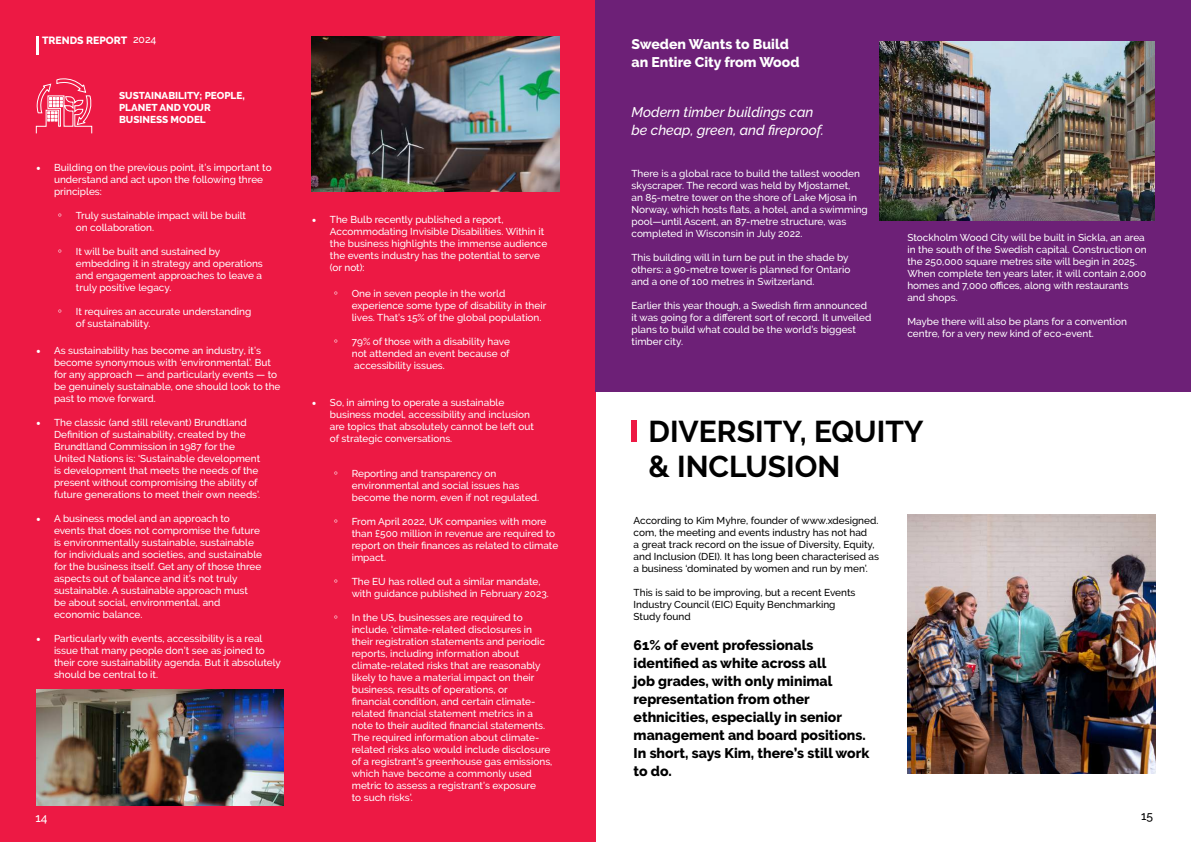
<style>
.page{position:relative;width:1191px;height:842px;background:#fff}
.page>*{position:absolute;margin:0;border:0;box-sizing:border-box;transform-origin:0 0}
.t1{font:700 30px/35px "Raleway";color:#000}
.t2{font:800 14px/18px "Raleway";color:#000}
.t3{font:italic 500 14px/18px "Raleway";color:#fff}
.t4{font:800 14px/18px "Raleway";color:#fff}
.t5{font:500 12px "Raleway";color:#fff}
.t6{font:500 12px "Raleway";color:#000}
.t7{font:800 10.5px "Raleway";color:#fff}
.t8{font:500 10px/12px "Raleway";color:#fff}
.t9{font:500 10px/12px "Raleway";color:#000}
.t10{font:800 10px/12px "Raleway";color:#fff}
.s1{font-weight:500}
.s2{font-family:"Minion Pro";font-weight:400;font-size:12px}
.s3{font-family:"Arial";font-weight:900;font-size:12px}
</style>
<div class="page">
<div style="left:0;top:0;width:595px;height:842px;background:#ed1944"></div>
<hr style="left:36px;top:36px;width:3px;height:18px;background:#fff">
<img style="left:36px;top:689px;width:247px;height:117px">
<img style="left:312px;top:36px;width:247px;height:155px">
<svg style="left:36px;top:78px;width:57px;height:56px"></svg>
<div style="left:595px;top:0;width:596px;height:391px;background:#6d2077"></div>
<img style="left:879px;top:41px;width:276px;height:179px">
<img style="left:907px;top:514px;width:248px;height:260px">
<div style="left:631px;top:420px;width:6px;height:22px;background:#ed1944"></div>
<p class="t7" style="left:42px;top:35px;width:116px">TRENDS REPORT <span class="s1">2024</span></p>
<p class="t10" style="left:119px;top:90px;width:127px">SUSTAINABILITY; PEOPLE,<br>PLANET AND YOUR<br>BUSINESS MODEL</p>
<p class="t8" style="left:54px;top:161px;width:219px;text-indent:-18px"><span class="s2">•</span> Building on the previous point, it’s important to understand and act upon the following three principles:</p>
<p class="t8" style="left:76px;top:210px;width:172px;text-indent:-18px"><span class="s3">◦</span> Truly sustainable impact will be built on collaboration.</p>
<p class="t8" style="left:76px;top:246px;width:188px;text-indent:-18px"><span class="s3">◦</span> It will be built and sustained by embedding it in strategy and operations and engagement approaches to leave a truly positive legacy.</p>
<p class="t8" style="left:76px;top:306px;width:177px;text-indent:-18px"><span class="s3">◦</span> It requires an accurate understanding of sustainability.</p>
<p class="t8" style="left:54px;top:345px;width:228px;text-indent:-18px"><span class="s2">•</span> ●As sustainability has become an industry, it’s become synonymous with ‘environmental’. But for any approach — and particularly events — to be genuinely sustainable, one should look to the past to move forward.</p>
<p class="t8" style="left:54px;top:417px;width:208px;text-indent:-18px"><span class="s2">•</span> The classic (and still relevant) Brundtland Definition of sustainability, created by the Brundtland Commission in 1987 for the United Nations is: ‘Sustainable development is development that meets the needs of the present without compromising the ability of future generations to meet their own needs’.</p>
<p class="t8" style="left:54px;top:513px;width:210px;text-indent:-18px"><span class="s2">•</span> A business model and an approach to events that does not compromise the future is environmentally sustainable, sustainable for individuals and societies, and sustainable for the business itself. Get any of those three aspects out of balance and it’s not truly sustainable. A sustainable approach must be about social, environmental, and economic balance.</p>
<p class="t8" style="left:54px;top:633px;width:228px;text-indent:-18px"><span class="s2">•</span> ●Particularly with events, accessibility is a real issue that many people don’t see as joined to their core sustainability agenda. But it absolutely should be central to it.</p>
<p class="t5" style="left:35px;top:811px;width:14px">14</p>
<p class="t8" style="left:330px;top:213px;width:219px;text-indent:-18px"><span class="s2">•</span> The Bulb recently published a report, Accommodating Invisible Disabilities. Within it the business highlights the immense audience the events industry has the potential to serve (or not):</p>
<p class="t8" style="left:352px;top:287px;width:196px;text-indent:-18px"><span class="s3">◦</span> One in seven people in the world experience some type of disability in their lives. That’s 15% of the global population.</p>
<p class="t8" style="left:352px;top:335px;width:160px;text-align:justify;text-indent:-18px"><span class="s3">◦</span> 79% of those with a disability have not attended an event because of accessibility issues.</p>
<p class="t8" style="left:330px;top:397px;width:205px;text-indent:-18px"><span class="s2">•</span> ●So, in aiming to operate a sustainable business model, accessibility and inclusion are topics that absolutely cannot be left out of strategic conversations.</p>
<p class="t8" style="left:352px;top:467px;width:189px;text-indent:-18px"><span class="s3">◦</span> Reporting and transparency on environmental and social issues has become the norm, even if not regulated.</p>
<p class="t8" style="left:352px;top:515px;width:208px;text-indent:-18px"><span class="s3">◦</span> From April 2022, UK companies with more than £500 million in revenue are required to report on their finances as related to climate impact.</p>
<p class="t8" style="left:352px;top:575px;width:199px;text-indent:-18px"><span class="s3">◦</span> The EU has rolled out a similar mandate, with guidance published in February 2023.</p>
<p class="t8" style="left:352px;top:611px;width:202px;text-indent:-18px"><span class="s3">◦</span> In the US, businesses are required to include, ‘climate-related disclosures in their registration statements and periodic reports, including information about climate-related risks that are reasonably likely to have a material impact on their business, results of operations, or<br>financial condition, and certain climate&shy;related financial statement metrics in a note to their audited financial statements.<br>The required information about climate&shy;related risks also would include disclosure of a registrant’s greenhouse gas emissions, which have become a commonly used metric to assess a registrant’s exposure<br>to such risks’.</p>
<h2 class="t4" style="left:631px;top:35px;width:169px">Sweden Wants to Build an Entire City from Wood</h2>
<h2 class="t3" style="left:631px;top:103px;width:194px">Modern timber buildings can be cheap, green, and fireproof.</h2>
<p class="t8" style="left:631px;top:167px;width:238px">There is a global race to build the tallest wooden skyscraper. The record was held by Mjostarnet,<br>an 85-metre tower on the shore of Lake Mjosa in Norway, which hosts flats, a hotel, and a swimming pool—until Ascent, an 87-metre structure, was completed in Wisconsin in July 2022.</p>
<p class="t8" style="left:631px;top:251px;width:220px">This building will in turn be put in the shade by others: a 90-metre tower is planned for Ontario and a one of 100 metres in Switzerland.</p>
<p class="t8" style="left:631px;top:299px;width:241px">Earlier this year though, a Swedish firm announced it was going for a different sort of record. It unveiled plans to build what could be the world’s biggest timber city.</p>
<p class="t8" style="left:907px;top:232px;width:241px">Stockholm Wood City will be built in Sickla, an area in the south of the Swedish capital. Construction on the 250,000 square metres site will begin in 2025.<br>When complete ten years later, it will contain 2,000 homes and 7,000 offices, along with restaurants and shops.</p>
<p class="t8" style="left:907px;top:316px;width:221px">Maybe there will also be plans for a convention centre, for a very new kind of eco-event.</p>
<h1 class="t1" style="left:648px;top:414px;width:277px">DIVERSITY, EQUITY &amp; INCLUSION</h1>
<p class="t9" style="left:633px;top:514px;width:247px">According to Kim Myhre, founder of www.xdesigned. com, the meeting and events industry has not had<br>a great track record on the issue of Diversity, Equity, and Inclusion (DEI). It has long been characterised as a business ‘dominated by women and run by men’.</p>
<p class="t9" style="left:633px;top:586px;width:223px">This is said to be improving, but a recent Events<br>Industry Council (EIC) Equity Benchmarking<br>Study found</p>
<h2 class="t2" style="left:633px;top:636px;width:237px">61% of event professionals identified as white across all<br>job grades, with only minimal representation from other ethnicities, especially in senior management and board positions.<br>In short, says Kim, there’s still work to do.</h2>
<p class="t6" style="left:1141px;top:809px;width:13px">15</p>
</div>
